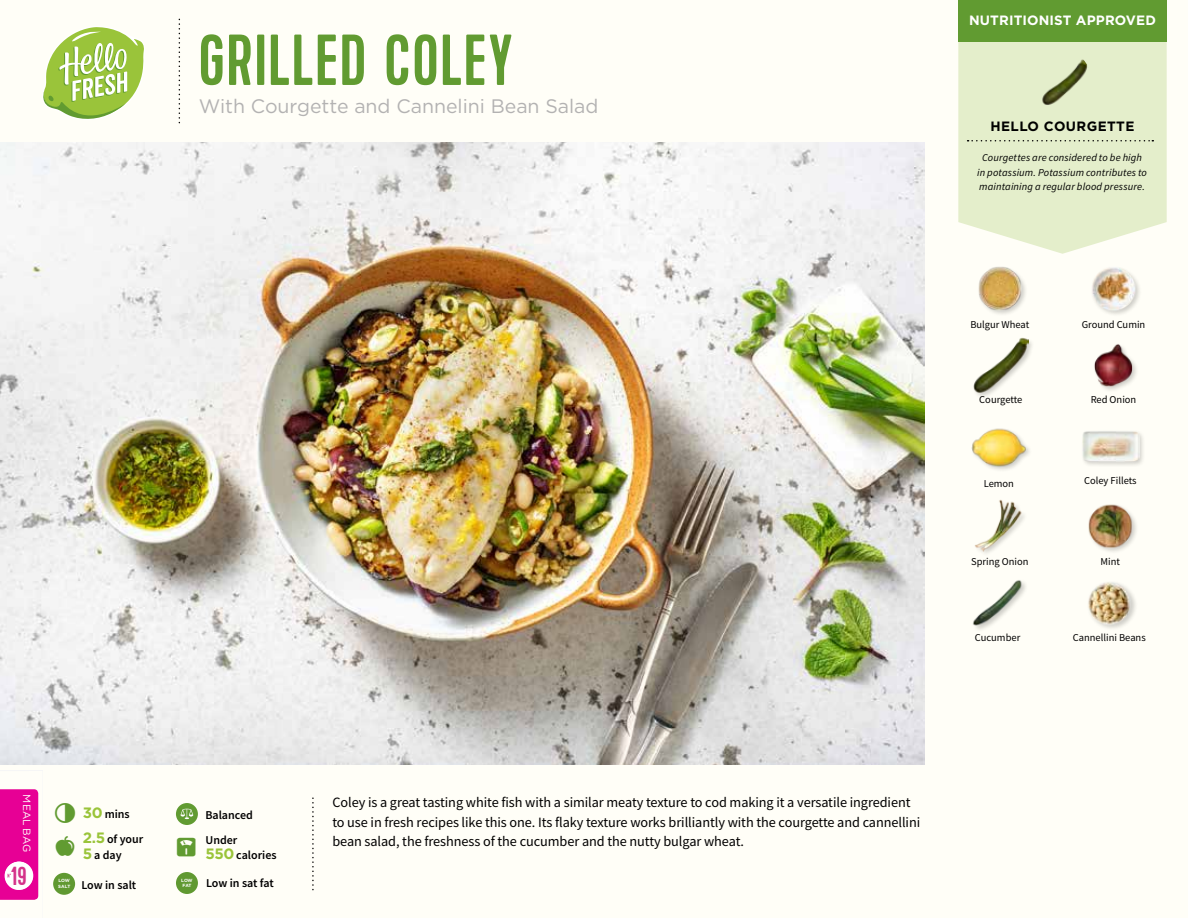
<style>
.page{position:relative;width:1188px;height:918px;background:#fffef7}
.page>*{position:absolute;margin:0;border:0;box-sizing:border-box;transform-origin:0 0}
.t1{font:72px "Kapra";letter-spacing:.03em;color:#619b31}
.t2{font:26.1px "Kapra";color:#d4338a}
.t3{font:19.5px "Gotham";color:#b3b2b2}
.t4{font:14.25px/19.5px "Source Sans Pro";letter-spacing:-.005em;color:#000}
.t5{font:700 13.5px "Gotham";letter-spacing:.01em;color:#fff}
.t6{font:700 13.5px "Gotham";letter-spacing:.03em;color:#000}
.t7{font:600 12px/15.8px "Source Sans Pro";color:#000}
.t8{font:italic 10.5px/14.7px "Source Sans Pro";letter-spacing:.01em;color:#000;text-align:center}
.t9{font:10.5px "Source Sans Pro";color:#000}
.t10{font:10.5px "Gotham";letter-spacing:-.005em;color:#fffefb}
.t11{font:700 4.5px/5.4px "Gotham";color:#fff}
.s1{font-family:"Gotham";font-weight:700;font-size:15px;color:#9ac43a}
</style>
<div class="page">
<svg style="left:43px;top:27px;width:101px;height:92px"></svg>
<img style="left:0;top:142px;width:925px;height:623px">
<img style="left:1088px;top:582px;width:48px;height:47px">
<img style="left:1092px;top:267px;width:48px;height:48px">
<img style="left:978px;top:266px;width:48px;height:48px">
<img style="left:1094px;top:344px;width:42px;height:46px">
<img style="left:1088px;top:504px;width:48px;height:48px">
<img style="left:971px;top:428px;width:57px;height:42px">
<div style="left:972px;top:337px;width:63px;height:62px;background:#000;opacity:.2"></div>
<img style="left:972px;top:337px;width:57px;height:56px">
<img style="left:975px;top:499px;width:49px;height:55px">
<div style="left:1081px;top:429px;width:64px;height:39px;background:#000;opacity:.2"></div>
<img style="left:1082px;top:429px;width:57px;height:39px">
<img style="left:973px;top:580px;width:53px;height:50px">
<svg style="left:0;top:789px;width:39px;height:111px;background:#eb2ba6"></svg>
<svg style="left:958px;top:41px;width:209px;height:213px;background:#e5eecd"></svg>
<svg style="left:968px;top:140px;width:185px;height:1px"></svg>
<img style="left:1041px;top:58px;width:48px;height:48px">
<div style="left:958px;top:0;width:209px;height:41px;background:#619b31"></div>
<div style="left:176px;top:803px;width:22px;height:22px;background:#619b31;border-radius:50%"></div>
<svg style="left:180px;top:809px;width:13px;height:10px"></svg>
<div style="left:176px;top:872px;width:22px;height:22px;background:#609931;border-radius:50%"></div>
<div style="left:53px;top:873px;width:22px;height:22px;background:#609931;border-radius:50%"></div>
<h1 class="t1" style="left:199px;top:19px;width:315px">GRILLED COLEY</h1>
<h3 class="t3" style="left:199px;top:95px;width:401px">With Courgette and Cannelini Bean Salad</h3>
<p class="t5" style="left:969px;top:11px;width:188px">NUTRITIONIST APPROVED</p>
<p class="t6" style="left:991px;top:117px;width:145px">HELLO COURGETTE</p>
<p class="t8" style="left:977px;top:150px;width:171px">Courgettes are considered to be high in potassium. Potassium contributes to maintaining a regular blood pressure.</p>
<p class="t9" style="left:970px;top:317px;width:60px">Bulgur Wheat</p>
<p class="t9" style="left:1082px;top:317px;width:65px">Ground Cumin</p>
<p class="t9" style="left:979px;top:393px;width:45px">Courgette</p>
<p class="t9" style="left:1091px;top:393px;width:47px">Red Onion</p>
<p class="t9" style="left:984px;top:477px;width:32px">Lemon</p>
<p class="t9" style="left:1084px;top:474px;width:54px">Coley Fillets</p>
<p class="t9" style="left:971px;top:555px;width:59px">Spring Onion</p>
<p class="t9" style="left:1101px;top:555px;width:21px">Mint</p>
<p class="t9" style="left:975px;top:631px;width:47px">Cucumber</p>
<p class="t9" style="left:1073px;top:631px;width:74px">Cannellini Beans</p>
<p class="t10" style="left:33px;top:794px;width:59px;rotate:90deg">MEAL BAG</p>
<p class="t4" style="left:332px;top:793px;width:589px">Coley is a great tasting white fish with a similar meaty texture to cod making it a versatile ingredient to use in fresh recipes like this one. Its flaky texture works brilliantly with the courgette and cannellini bean salad, the freshness of the cucumber and the nutty bulgar wheat.</p>
<p class="t7" style="left:83px;top:806px;width:48px"><span class="s1">30</span> mins</p>
<p class="t7" style="left:205px;top:802px;width:49px;line-height:25px">Balanced<br>Under</p>
<p class="t7" style="left:205px;top:847px;width:73px"><span class="s1">550</span> calories</p>
<p class="t7" style="left:83px;top:831px;width:62px"><span class="s1">2.5</span> of your<br><span class="s1">5</span> a day</p>
<h2 class="t2" style="left:11px;top:861px;width:17px">19</h2>
<p class="t11" style="left:58px;top:878px;width:14px">LOW<br>SALT</p>
<p class="t7" style="left:81px;top:877px;width:56px">Low in salt</p>
<p class="t11" style="left:181px;top:877px;width:13px">LOW<br>FAT</p>
<p class="t7" style="left:206px;top:875px;width:69px">Low in sat fat</p>
</div>
